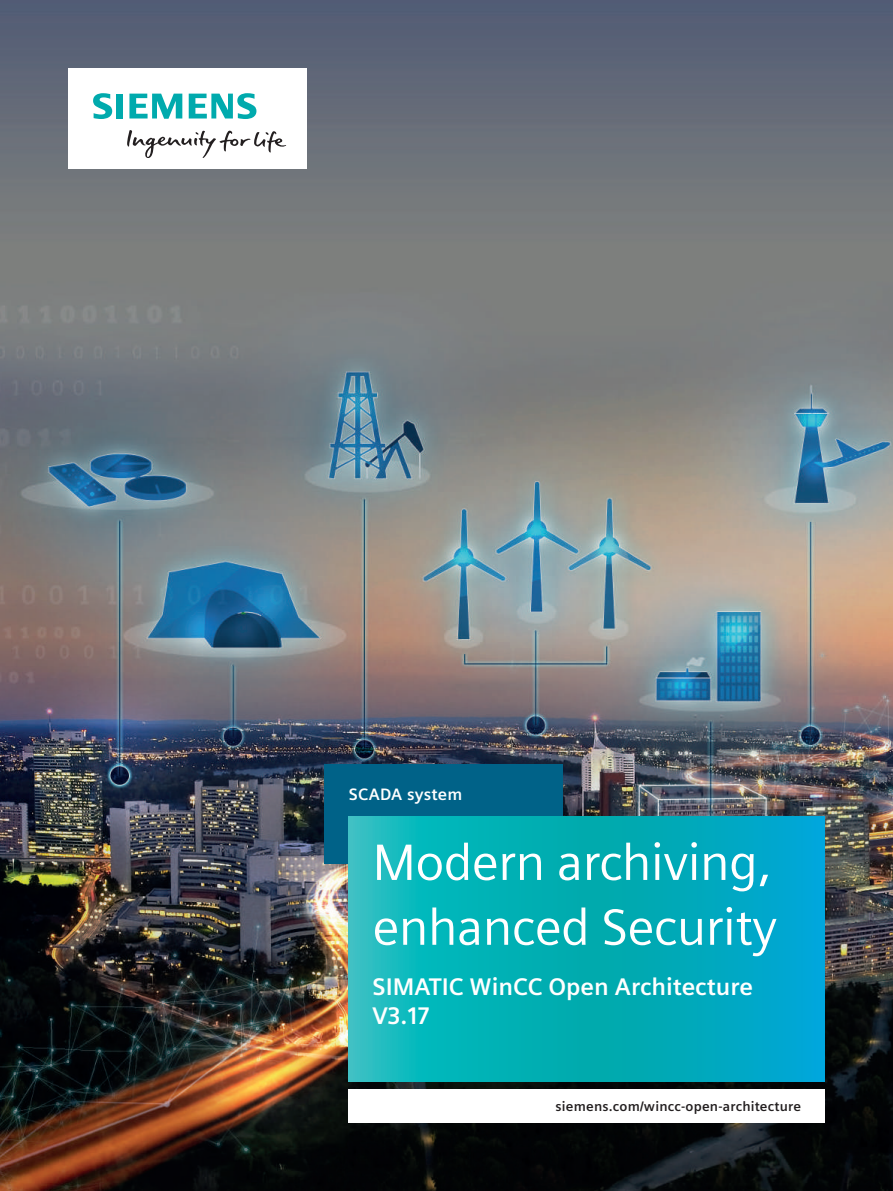
<style>
.page{position:relative;width:893px;height:1191px;background:#fff}
.page>*{position:absolute;margin:0;border:0;box-sizing:border-box;transform-origin:0 0}
.t1{font:51px/64.8px "Siemens Sans";letter-spacing:-.01em;color:#fff}
.t2{font:700 24px/28.8px "Siemens Sans";color:#fff}
.t3{font:700 16.5px "Siemens Sans";letter-spacing:.015em;color:#fff}
.t4{font:700 13.5px "Siemens Sans";letter-spacing:.015em;color:#231f20}
</style>
<div class="page">
<img style="left:0;top:0;width:893px;height:1191px">
<div style="left:325px;top:764px;width:238px;height:100px;background:#006288"></div>
<div style="left:68px;top:68px;width:238px;height:101px;background:#fff"></div>
<svg style="left:127px;top:130px;width:159px;height:28px"></svg>
<svg style="left:93px;top:93px;width:30px;height:26px"></svg>
<svg style="left:129px;top:94px;width:53px;height:25px"></svg>
<svg style="left:189px;top:93px;width:67px;height:26px"></svg>
<div style="left:349px;top:1089px;width:476px;height:33px;background:#fff"></div>
<svg style="left:349px;top:816px;width:476px;height:265px;background:#05aebc"></svg>
<p class="t3" style="left:349px;top:784px;width:115px">SCADA system</p>
<h1 class="t1" style="left:372px;top:830px;width:406px">Modern archiving, enhanced Security</h1>
<h2 class="t2" style="left:372px;top:972px;width:382px">SIMATIC WinCC Open Architecture<br>V3.17</h2>
<p class="t4" style="left:556px;top:1098px;width:247px">siemens.com/wincc-open-architecture</p>
</div>
